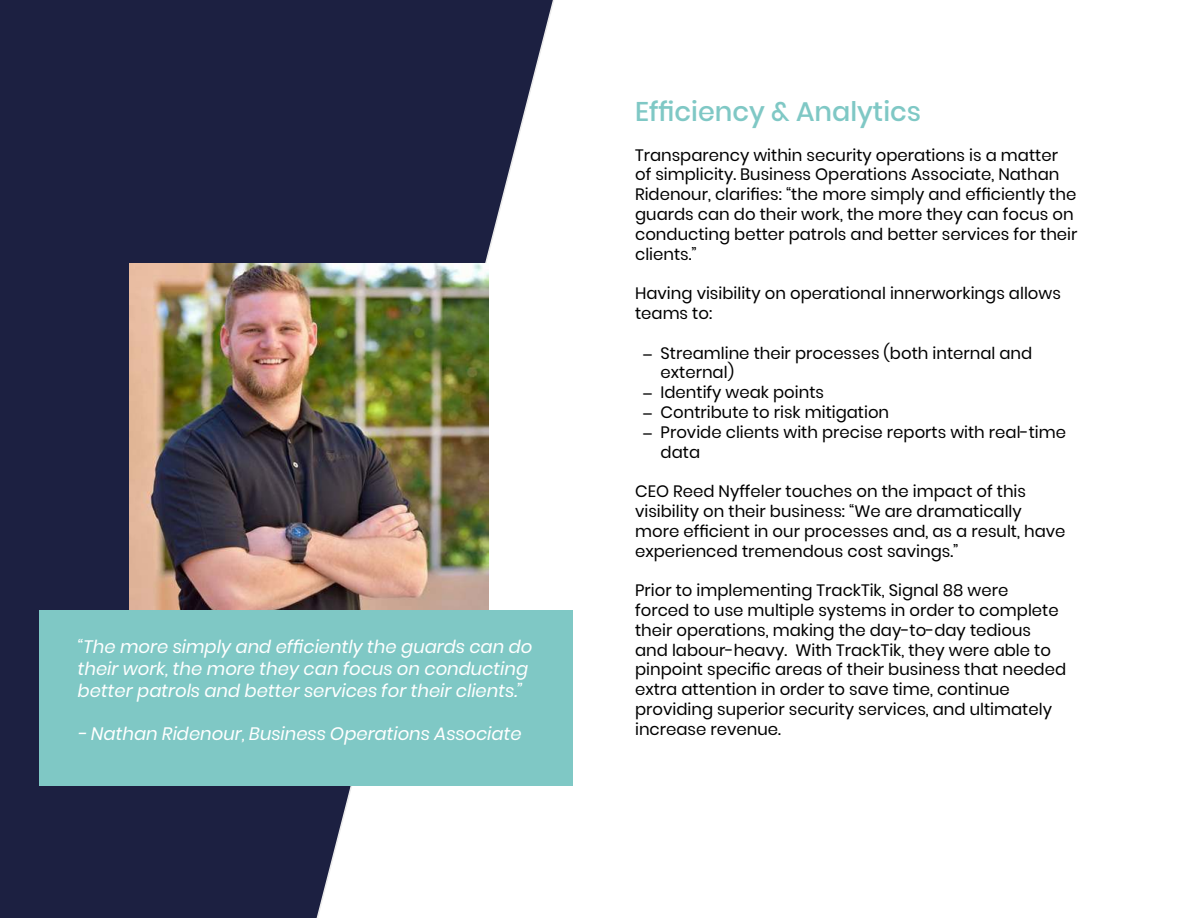
<style>
.page{position:relative;width:1188px;height:918px;background:#fff}
.page>*{position:absolute;margin:0;border:0;box-sizing:border-box;transform-origin:0 0}
.t1{font:500 27px "Poppins";color:#7fc8c5}
.t2{font:italic 18px/21.6px "Poppins";color:#fff}
.t3{font:16.5px/19.8px "Poppins";color:#000}
.s1{font-family:"Gill Sans"}
</style>
<div class="page">
<svg style="left:0;top:0;width:554px;height:918px"></svg>
<img style="left:130px;top:263px;width:359px;height:347px">
<div style="left:39px;top:610px;width:534px;height:176px;background:#7fc8c5"></div>
<p class="t2" style="left:78px;top:636px;width:456px">“The more simply and efficiently the guards can do their work, the more they can focus on conducting better patrols and better services for their clients.”</p>
<p class="t2" style="left:78px;top:724px;width:445px">- Nathan Ridenour, Business Operations Associate</p>
<h1 class="t1" style="left:635px;top:96px;width:288px">Efficiency &amp; Analytics</h1>
<p class="t3" style="left:635px;top:145px;width:444px">Transparency within security operations is a matter of simplicity. Business Operations Associate, Nathan Ridenour, clarifies: “the more simply and efficiently the guards can do their work, the more they can focus on conducting better patrols and better services for their clients.”</p>
<p class="t3" style="left:635px;top:283px;width:427px">Having visibility on operational innerworkings allows teams to:</p>
<p class="t3" style="left:661px;top:343px;width:373px;text-indent:-17px"><span class="s1">–</span> Streamline their processes (both internal and external)</p>
<p class="t3" style="left:644px;top:382px;width:182px"><span class="s1">–</span> Identify weak points</p>
<p class="t3" style="left:644px;top:402px;width:247px"><span class="s1">–</span> Contribute to risk mitigation</p>
<p class="t3" style="left:661px;top:422px;width:407px;text-indent:-17px"><span class="s1">–</span> Provide clients with precise reports with real-time data</p>
<p class="t3" style="left:635px;top:481px;width:432px">CEO Reed Nyffeler touches on the impact of this visibility on their business: “We are dramatically more efficient in our processes and, as a result, have experienced tremendous cost savings.”</p>
<p class="t3" style="left:635px;top:580px;width:433px">Prior to implementing TrackTik, Signal 88 were forced to use multiple systems in order to complete their operations, making the day-to-day tedious and labour-heavy. With TrackTik, they were able to pinpoint specific areas of their business that needed extra attention in order to save time, continue providing superior security services, and ultimately increase revenue.</p>
</div>
